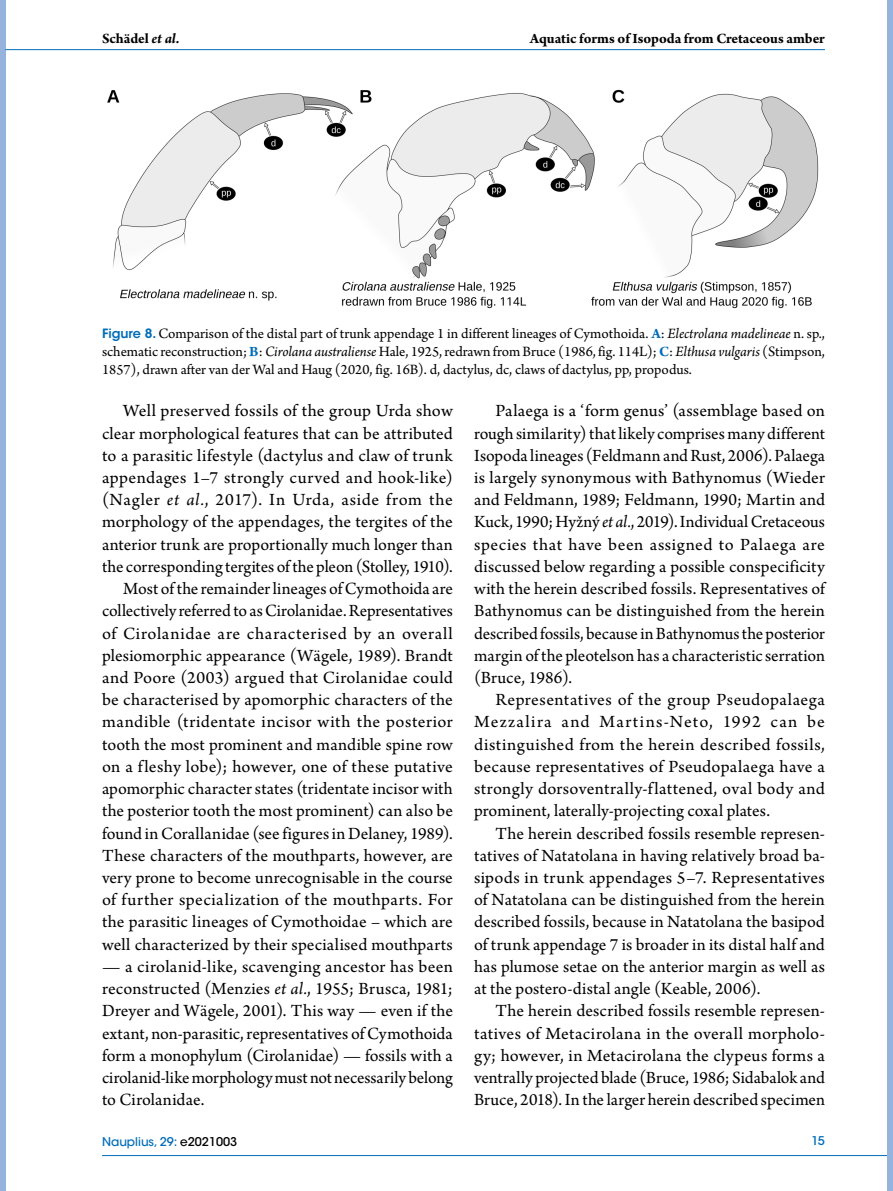
<style>
.page{position:relative;width:893px;height:1191px;background:#fff}
.page>*{position:absolute;margin:0;border:0;box-sizing:border-box;transform-origin:0 0}
.t1{font:18px/22.2px "Arno Pro";letter-spacing:.01em;color:#000;text-align:justify}
.t2{font:15px/18px "Arno Pro";color:#000;text-align:justify}
.t3{font:700 15px "Arno Pro";letter-spacing:-.005em;color:#000}
.t4{font:500 12px "ITC Avant Garde Std";color:#006db8}
.s1{font-style:italic}
.s2{font-family:"ITC Avant Garde Std";font-weight:600;font-size:12.75px;color:#006db8}
.s3{font-weight:700;color:#006db8}
.s4{color:#000}
</style>
<div class="page">
<div style="left:0;top:0;width:5px;height:1191px;background:#96b3de"></div>
<hr style="left:102px;top:1155px;width:791px;height:1px;background:#006db8">
<hr style="left:5px;top:49px;width:820px;height:1px;background:#006db8">
<div style="left:888px;top:0;width:5px;height:1191px;background:#96b3de"></div>
<img style="left:107px;top:89px;width:712px;height:220px">
<p class="t3" style="left:102px;top:30px;width:79px">Schädel <span class="s1">et al.</span></p>
<p class="t3" style="left:530px;top:30px;width:297px">Aquatic forms of Isopoda from Cretaceous amber</p>
<p class="t2" style="left:102px;top:325px;width:724px"><span class="s2">Figure 8.</span> Comparison of the distal part of trunk appendage 1 in different lineages of Cymothoida. <span class="s3">A</span>: <span class="s1">Electrolana madelineae</span> n. sp., schematic reconstruction; <span class="s3">B</span>: <span class="s1">Cirolana australiense</span> Hale, 1925, redrawn from Bruce (1986, fig. 114L); <span class="s3">C</span>: <span class="s1">Elthusa vulgaris</span> (Stimpson, 1857), drawn after van der Wal and Haug (2020, fig. 16B). d, dactylus, dc, claws of dactylus, pp, propodus.</p>
<p class="t1" style="left:102px;top:401px;width:352px;text-align:right">Well preserved fossils of the group Urda show clear morphological features that can be attributed to a parasitic lifestyle (dactylus and claw of trunk appendages 1–7 strongly curved and hook-like) (Nagler <span class="s1">et al.</span>, 2017). In Urda, aside from the morphology of the appendages, the tergites of the anterior trunk are proportionally much longer than the corresponding tergites of the pleon (Stolley, 1910).<br>Most of the remainder lineages of Cymothoida are collectively referred to as Cirolanidae. Representatives of Cirolanidae are characterised by an overall plesiomorphic appearance (Wägele, 1989). Brandt and Poore (2003) argued that Cirolanidae could be characterised by apomorphic characters of the mandible (tridentate incisor with the posterior tooth the most prominent and mandible spine row on a fleshy lobe); however, one of these putative apomorphic character states (tridentate incisor with the posterior tooth the most prominent) can also be found in Corallanidae (see figures in Delaney, 1989).<br>These characters of the mouthparts, however, are very prone to become unrecognisable in the course of further specialization of the mouthparts. For the parasitic lineages of Cymothoidae – which are well characterized by their specialised mouthparts</p>
<p class="t1" style="left:102px;top:956px;width:352px">— a cirolanid-like, scavenging ancestor has been reconstructed (Menzies <span class="s1">et al.</span>, 1955; Brusca, 1981; Dreyer and Wägele, 2001). This way — even if the extant, non-parasitic, representatives of Cymothoida form a monophylum (Cirolanidae) — fossils with a cirolanid-like morphology must not necessarily belong to Cirolanidae.</p>
<p class="t4" style="left:102px;top:1134px;width:137px">Nauplius, 29: <span class="s4">e2021003</span></p>
<p class="t1" style="left:474px;top:401px;width:352px;text-indent:21px">Palaega is a ‘form genus’ (assemblage based on rough similarity) that likely comprises many different Isopoda lineages (Feldmann and Rust, 2006). Palaega is largely synonymous with Bathynomus (Wieder and Feldmann, 1989; Feldmann, 1990; Martin and Kuck, 1990; Hyžný <span class="s1">et al.</span>, 2019). Individual Cretaceous species that have been assigned to Palaega are discussed below regarding a possible conspecificity with the herein described fossils. Representatives of Bathynomus can be distinguished from the herein described fossils, because in Bathynomus the posterior margin of the pleotelson has a characteristic serration (Bruce, 1986).</p>
<p class="t1" style="left:474px;top:689px;width:352px;text-indent:21px">Representatives of the group Pseudopalaega Mezzalira and Martins-Neto, 1992 can be distinguished from the herein described fossils, because representatives of Pseudopalaega have a strongly dorsoventrally-flattened, oval body and prominent, laterally-projecting coxal plates.</p>
<p class="t1" style="left:474px;top:823px;width:352px;text-indent:21px">The herein described fossils resemble represen&shy;tatives of Natatolana in having relatively broad ba&shy;sipods in trunk appendages 5–7. Representatives of Natatolana can be distinguished from the herein described fossils, because in Natatolana the basipod of trunk appendage 7 is broader in its distal half and has plumose setae on the anterior margin as well as at the postero-distal angle (Keable, 2006).</p>
<p class="t1" style="left:474px;top:1000px;width:352px;text-indent:21px">The herein described fossils resemble represen&shy;tatives of Metacirolana in the overall morpholo&shy;gy; however, in Metacirolana the clypeus forms a ventrally projected blade (Bruce, 1986; Sidabalok and Bruce, 2018). In the larger herein described specimen</p>
<p class="t4" style="left:811px;top:1132px;width:15px">15</p>
</div>
